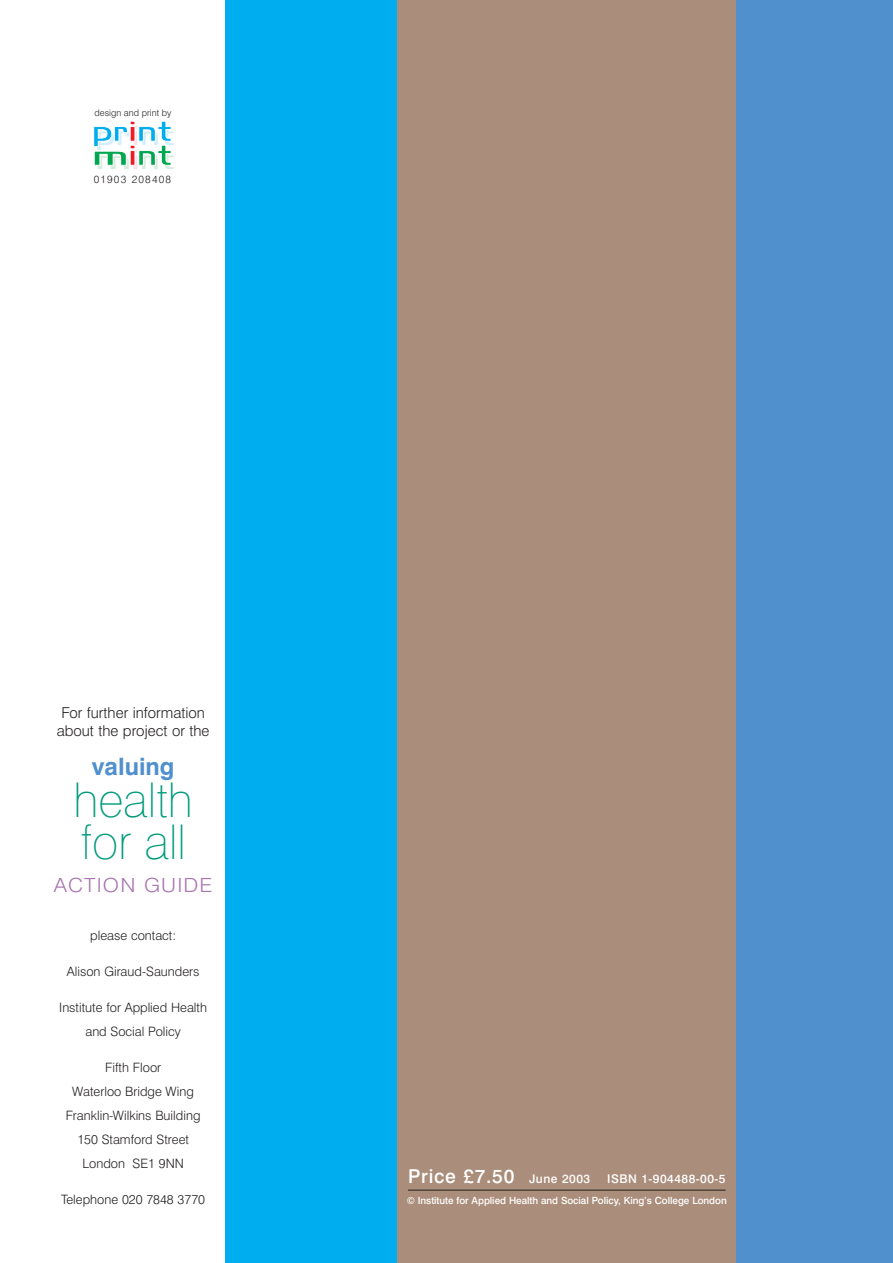
<style>
.page{position:relative;width:893px;height:1263px;background:#fff}
.page>*{position:absolute;margin:0;border:0;box-sizing:border-box;transform-origin:0 0}
.t1{font:100 48px/42px "Swiss 721 BT";color:#009b7c}
.t2{font:700 24px "Swiss 721 BT";color:#5090cd}
.t3{font:300 19.5px "Swiss 721 BT";letter-spacing:.055em;color:#aa75b2;scale:1.1 1}
.t4{font:500 19.2px "Swiss 721 BT";letter-spacing:.04em;color:#fff}
.t5{font:300 15px/18px "Swiss 721 BT";color:#231f20;text-align:center}
.t6{font:300 12.9px/24px "Swiss 721 BT";color:#231f20;text-align:center}
.t7{font:500 12px "Swiss 721 BT";letter-spacing:.04em;color:#fff}
.t8{font:300 10.5px "Swiss 721 BT";letter-spacing:.11em;color:#231f20}
.t9{font:500 9.9px "Swiss 721 BT";letter-spacing:-.005em;color:#fff}
.t10{font:300 9.15px "Swiss 721 BT";color:#231f20}
.s1{font-size:12px}
</style>
<div class="page">
<div style="left:395px;top:0;width:342px;height:1263px;background:#aa8e7b"></div>
<div style="left:225px;top:0;width:171px;height:1263px;background:#00aeef"></div>
<div style="left:736px;top:0;width:156px;height:1263px;background:#5090cd"></div>
<svg style="left:94px;top:121px;width:80px;height:48px"></svg>
<hr style="left:408px;top:1190px;width:317px;height:1px;background:#231f20">
<p class="t10" style="left:94px;top:110px;width:78px">design and print by</p>
<p class="t8" style="left:94px;top:176px;width:79px">01903 208408</p>
<p class="t5" style="left:57px;top:705px;width:154px">For further information about the project or the</p>
<h2 class="t2" style="left:92px;top:758px;width:84px">valuing</h2>
<h1 class="t1" style="left:73px;top:783px;width:121px">health for all</h1>
<h3 class="t3" style="left:54px;top:878px;width:146px">ACTION GUIDE</h3>
<p class="t6" style="left:90px;top:924px;width:87px">please contact:</p>
<p class="t6" style="left:67px;top:960px;width:134px">Alison Giraud-Saunders</p>
<p class="t6" style="left:59px;top:996px;width:149px">Institute for Applied Health and Social Policy</p>
<p class="t6" style="left:66px;top:1056px;width:136px">Fifth Floor<br>Waterloo Bridge Wing<br>Franklin-Wilkins Building<br>150 Stamford Street<br>London SE1 9NN</p>
<p class="t6" style="left:61px;top:1188px;width:145px">Telephone 020 7848 3770</p>
<h3 class="t4" style="left:408px;top:1170px;width:184px">Price £7.50 <span class="s1">June 2003</span></h3>
<p class="t7" style="left:607px;top:1175px;width:120px">ISBN 1-904488-00-5</p>
<p class="t9" style="left:407px;top:1197px;width:321px">© Institute for Applied Health and Social Policy, King’s College London</p>
</div>
